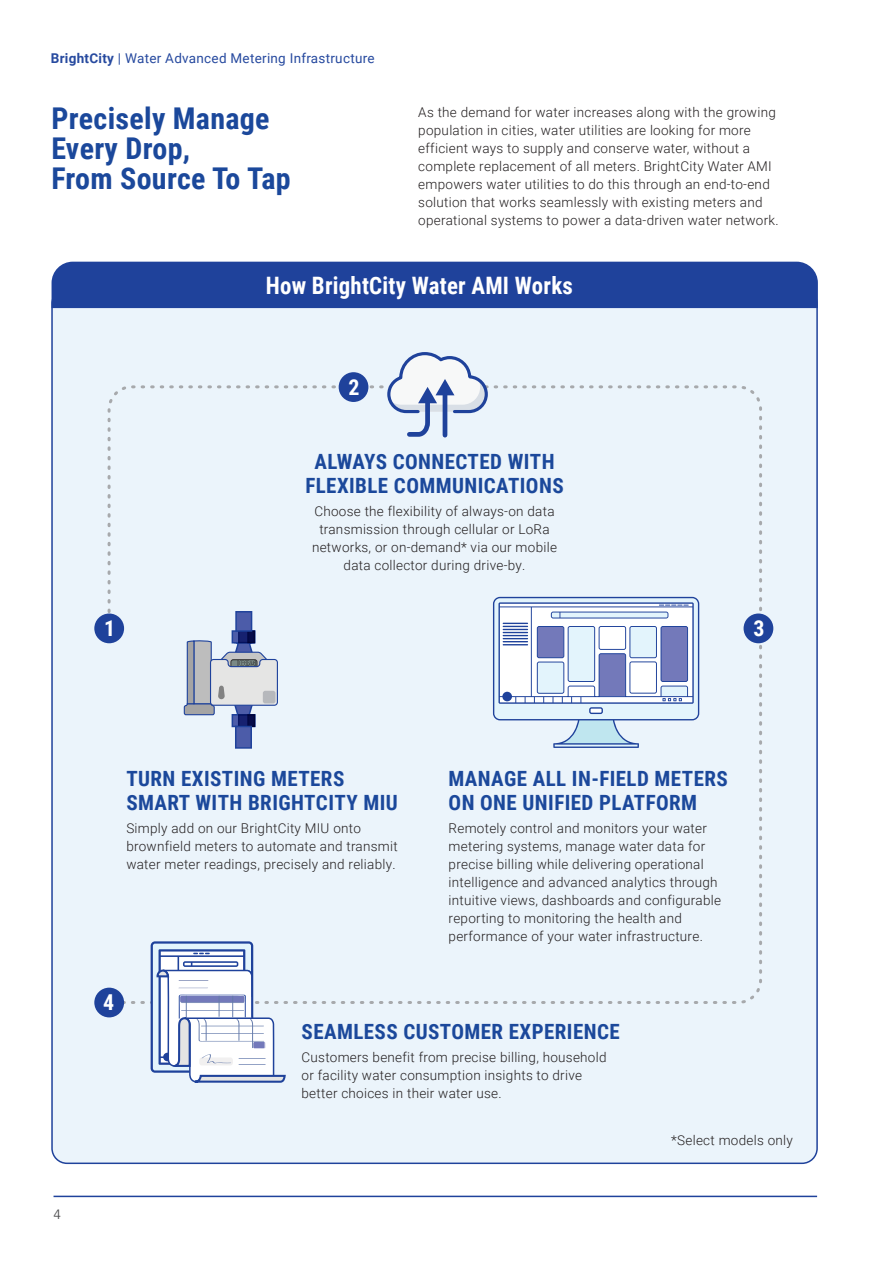
<style>
.page{position:relative;width:893px;height:1263px;background:#fff}
.page>*{position:absolute;margin:0;border:0;box-sizing:border-box;transform-origin:0 0}
.t1{font:700 30px/30px "Roboto Condensed";letter-spacing:.01em;color:#1b489b}
.t2{font:700 24px "Roboto Condensed";letter-spacing:.01em;color:#fff;scale:.95 1}
.t3{font:700 21.9px "Roboto Condensed";color:#fff}
.t4{font:700 21px/24px "Roboto Condensed";letter-spacing:.02em;color:#1b489b}
.t5{font:300 13.5px/18px "Roboto";letter-spacing:.02em;color:#231f20}
.t6{font:13.5px "Roboto";letter-spacing:.02em;color:#274a9f}
.t7{font:13.5px "Avenir";color:#4d4d4f}
.s1{font-weight:700}
</style>
<div class="page">
<hr style="left:54px;top:1196px;width:763px;height:1px;background:#1f429b">
<div style="left:51px;top:288px;width:767px;height:876px;background:#ebf4fb"></div>
<div style="left:106px;top:384px;width:658px;height:621px;background:#ebf4fb"></div>
<svg style="left:386px;top:350px;width:313px;height:398px;background:#dfe9f4"></svg>
<div style="left:339px;top:372px;width:29px;height:30px;background:#1f429b;border-radius:50%"></div>
<div style="left:52px;top:262px;width:766px;height:46px;background:#1f429b"></div>
<div style="left:744px;top:613px;width:29px;height:30px;background:#1f429b;border-radius:50%"></div>
<div style="left:94px;top:613px;width:30px;height:30px;background:#1f429b;border-radius:50%"></div>
<div style="left:94px;top:988px;width:30px;height:29px;background:#1f429b;border-radius:50%"></div>
<div style="left:232px;top:714px;width:23px;height:13px;border:2px solid #1f429b"></div>
<div style="left:235px;top:726px;width:17px;height:23px;background:#4c5ca9;border:2px solid #1f429b"></div>
<div style="left:235px;top:611px;width:17px;height:21px;background:#4c5ca9;border:2px solid #1f429b"></div>
<svg style="left:183px;top:632px;width:96px;height:94px;background:#b9c0cf"></svg>
<svg style="left:151px;top:941px;width:136px;height:143px"></svg>
<p class="t6" style="left:51px;top:49px;width:325px"><span class="s1">BrightCity</span> | Water Advanced Metering Infrastructure</p>
<h1 class="t1" style="left:51px;top:102px;width:241px">Precisely Manage<br>Every Drop,<br>From Source To Tap</h1>
<p class="t5" style="left:418px;top:102px;width:362px">As the demand for water increases along with the growing population in cities, water utilities are looking for more efficient ways to supply and conserve water, without a complete replacement of all meters. BrightCity Water AMI empowers water utilities to do this through an end-to-end solution that works seamlessly with existing meters and operational systems to power a data-driven water network.</p>
<h2 class="t2" style="left:266px;top:268px;width:325px">How BrightCity Water AMI Works</h2>
<h3 class="t3" style="left:348px;top:372px;width:13px">2</h3>
<h3 class="t4" style="left:305px;top:449px;width:260px;text-align:center">ALWAYS CONNECTED WITH<br>FLEXIBLE COMMUNICATIONS</h3>
<p class="t5" style="left:312px;top:501px;width:246px;text-align:center">Choose the flexibility of always-on data transmission through cellular or LoRa networks, or on-demand* via our mobile data collector during drive-by.</p>
<h3 class="t3" style="left:104px;top:613px;width:13px">1</h3>
<h3 class="t3" style="left:753px;top:613px;width:13px">3</h3>
<p class="t7" style="left:54px;top:1206px;width:9px">4</p>
<h3 class="t4" style="left:126px;top:766px;width:273px">TURN EXISTING METERS<br>SMART WITH BRIGHTCITY MIU</h3>
<p class="t5" style="left:126px;top:818px;width:273px">Simply add on our BrightCity MIU onto brownfield meters to automate and transmit water meter readings, precisely and reliably.</p>
<h3 class="t4" style="left:449px;top:766px;width:281px">MANAGE ALL IN-FIELD METERS<br>ON ONE UNIFIED PLATFORM</h3>
<p class="t5" style="left:449px;top:818px;width:274px">Remotely control and monitors your water metering systems, manage water data for precise billing while delivering operational intelligence and advanced analytics through intuitive views, dashboards and configurable reporting to monitoring the health and performance of your water infrastructure.</p>
<h3 class="t3" style="left:103px;top:986px;width:13px">4</h3>
<h3 class="t4" style="left:302px;top:1019px;width:320px">SEAMLESS CUSTOMER EXPERIENCE</h3>
<p class="t5" style="left:302px;top:1047px;width:307px">Customers benefit from precise billing, household or facility water consumption insights to drive better choices in their water use.</p>
<p class="t5" style="left:671px;top:1131px;width:123px">*Select models only</p>
</div>
